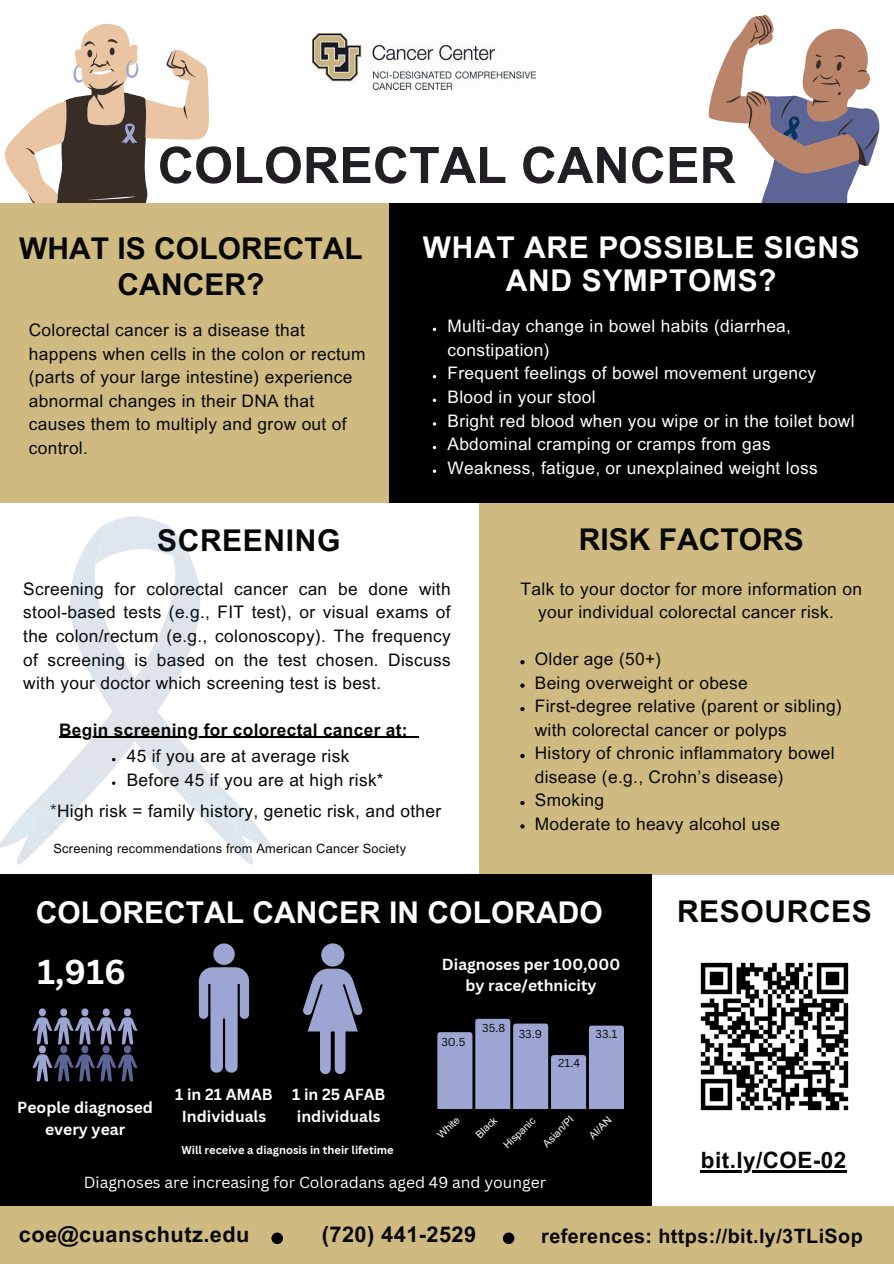
<style>
.page{position:relative;width:894px;height:1264px;background:#fff}
.page>*{position:absolute;margin:0;border:0;box-sizing:border-box;transform-origin:0 0}
.t1{font:700 50.25px "Arial MT Pro";color:#221f24}
.t2{font:700 33.6px "Canva Sans";color:#fefefd}
.t3{font:700 30px/36px "Arial MT Pro";color:#080704;text-align:center}
.t4{font:700 30px/32.7px "Arial MT Pro";letter-spacing:.02em;color:#fefefd;text-align:center}
.t5{font:700 30px "Arial MT Pro";color:#fff}
.t6{font:700 30px "Arial MT Pro";letter-spacing:.02em;color:#080704}
.t7{font:700 22.5px "Arial MT Pro";letter-spacing:.02em;color:#080704}
.t8{font:700 21.75px "Arial MT Pro";letter-spacing:.02em;color:#080704}
.t9{font:700 19.8px "Arial MT Pro";letter-spacing:.02em;color:#080704}
.t10{font:17.25px/23.7px "Arial MT Pro";letter-spacing:.02em;color:#080704}
.t11{font:17.25px/23.7px "Arial MT Pro";letter-spacing:.02em;color:#fefefd}
.t12{font:700 17.25px "Arial MT Pro";letter-spacing:.02em;color:#080704}
.t13{font:700 15.6px/21.6px "Canva Sans";color:#fefefd;text-align:center}
.t14{font:15.6px "Canva Sans";color:#fefefd}
.t15{font:12.75px "Arial MT Pro";letter-spacing:.02em;color:#080704}
.t16{font:11.25px "Canva Sans";color:#080704}
.t17{font:700 11.1px "Canva Sans";color:#fefefd}
.t18{font:10.35px "Arial MT Pro";color:#fefefd}
.s1{color:#114174}
</style>
<div class="page">
<div style="left:479px;top:487px;width:414px;height:387px;background:#cfba81"></div>
<svg style="left:708px;top:14px;width:172px;height:189px"></svg>
<svg style="left:5px;top:24px;width:204px;height:179px"></svg>
<div style="left:0;top:203px;width:418px;height:299px;background:#cfba81"></div>
<div style="left:389px;top:203px;width:504px;height:299px;background:#000"></div>
<div style="left:0;top:874px;width:651px;height:337px;background:#000"></div>
<div style="left:0;top:1206px;width:893px;height:57px;background:#cfba81"></div>
<div style="left:271px;top:1232px;width:12px;height:11px;background:#000;border-radius:50%"></div>
<div style="left:502px;top:1232px;width:12px;height:11px;background:#000;border-radius:50%"></div>
<svg style="left:109px;top:516px;width:52px;height:7px"></svg>
<svg style="left:0;top:523px;width:270px;height:341px"></svg>
<svg style="left:32px;top:1008px;width:105px;height:73px"></svg>
<div style="left:213px;top:943px;width:22px;height:21px;background:#9da6d2;border-radius:50%"></div>
<svg style="left:199px;top:967px;width:50px;height:106px"></svg>
<div style="left:321px;top:943px;width:23px;height:23px;background:#9da6d2;border-radius:50%"></div>
<svg style="left:303px;top:968px;width:59px;height:105px"></svg>
<svg style="left:437px;top:1018px;width:186px;height:90px"></svg>
<img style="left:312px;top:33px;width:223px;height:57px">
<svg style="left:432px;top:398px;width:4px;height:4px"></svg>
<svg style="left:432px;top:469px;width:4px;height:4px"></svg>
<svg style="left:520px;top:660px;width:4px;height:4px"></svg>
<svg style="left:520px;top:683px;width:4px;height:4px"></svg>
<svg style="left:520px;top:707px;width:4px;height:4px"></svg>
<svg style="left:520px;top:754px;width:4px;height:4px"></svg>
<svg style="left:520px;top:800px;width:4px;height:5px"></svg>
<svg style="left:520px;top:824px;width:4px;height:4px"></svg>
<svg style="left:112px;top:781px;width:3px;height:4px"></svg>
<hr style="left:59px;top:736px;width:349px;height:1px;background:#000">
<hr style="left:700px;top:1170px;width:146px;height:2px;background:#000">
<img style="left:700px;top:962px;width:149px;height:149px">
<h1 class="t1" style="left:158px;top:136px;width:579px">COLORECTAL CANCER</h1>
<h3 class="t3" style="left:19px;top:231px;width:345px">WHAT IS COLORECTAL<br>CANCER?</h3>
<p class="t10" style="left:29px;top:319px;width:338px">Colorectal cancer is a disease that happens when cells in the colon or rectum (parts of your large intestine) experience abnormal changes in their DNA that causes them to multiply and grow out of control.</p>
<h3 class="t4" style="left:423px;top:232px;width:438px">WHAT ARE POSSIBLE SIGNS<br>AND SYMPTOMS?</h3>
<p class="t11" style="left:447px;top:315px;width:408px">Multi-day change in bowel habits (diarrhea, constipation)<br>Frequent feelings of bowel movement urgency Blood in your stool<br>Bright red blood when you wipe or in the toilet bowl Abdominal cramping or cramps from gas Weakness, fatigue, or unexplained weight loss</p>
<h3 class="t6" style="left:157px;top:522px;width:185px">SCREENING</h3>
<p class="t10" style="left:23px;top:577px;width:429px;text-align:justify">Screening for colorectal cancer can be done with stool-based tests (e.g., FIT test), or visual exams of the colon/rectum (e.g., colonoscopy). The frequency of screening is based on the test chosen. Discuss with your doctor which screening test is best.</p>
<p class="t12" style="left:59px;top:719px;width:350px">Begin screening for colorectal cancer at:</p>
<p class="t10" style="left:127px;top:745px;width:258px">45 if you are at average risk<br>Before 45 if you are at high risk*</p>
<p class="t10" style="left:50px;top:800px;width:392px"><span class="s1">*</span>High risk = family history, genetic risk, and other</p>
<p class="t15" style="left:54px;top:841px;width:354px">Screening recommendations from American Cancer Society</p>
<h3 class="t3" style="left:578px;top:523px;width:226px">RISK FACTORS</h3>
<p class="t10" style="left:520px;top:578px;width:343px;text-align:center">Talk to your doctor for more information on your individual colorectal cancer risk.</p>
<p class="t10" style="left:534px;top:648px;width:308px">Older age (50+)<br>Being overweight or obese<br>First-degree relative (parent or sibling) with colorectal cancer or polyps<br>History of chronic inflammatory bowel disease (e.g., Crohn’s disease)<br>Smoking<br>Moderate to heavy alcohol use</p>
<h3 class="t5" style="left:36px;top:895px;width:568px">COLORECTAL CANCER IN COLORADO</h3>
<h2 class="t2" style="left:38px;top:951px;width:90px">1,916</h2>
<p class="t13" style="left:17px;top:1096px;width:137px">People diagnosed every year</p>
<p class="t13" style="left:175px;top:1084px;width:99px">1 in 21 AMAB<br>Individuals</p>
<p class="t13" style="left:292px;top:1084px;width:95px">1 in 25 AFAB individuals</p>
<p class="t17" style="left:181px;top:1143px;width:214px">Will receive a diagnosis in their lifetime</p>
<p class="t13" style="left:442px;top:953px;width:180px">Diagnoses per 100,000 by race/ethnicity</p>
<p class="t16" style="left:441px;top:1035px;width:26px">30.5</p>
<p class="t16" style="left:482px;top:1020px;width:24px">35.8</p>
<p class="t16" style="left:518px;top:1027px;width:25px">33.9</p>
<p class="t16" style="left:558px;top:1056px;width:23px">21.4</p>
<p class="t16" style="left:595px;top:1027px;width:24px">33.1</p>
<p class="t18" style="left:435px;top:1132px;width:28px;rotate:-45deg">White</p>
<p class="t18" style="left:473px;top:1132px;width:27px;rotate:-45deg">Black</p>
<p class="t18" style="left:501px;top:1142px;width:41px;rotate:-45deg">Hispanic</p>
<p class="t18" style="left:540px;top:1140px;width:40px;rotate:-45deg">Asian/PI</p>
<p class="t18" style="left:586px;top:1132px;width:29px;rotate:-45deg">AI/AN</p>
<p class="t14" style="left:84px;top:1173px;width:464px">Diagnoses are increasing for Coloradans aged 49 and younger</p>
<h3 class="t6" style="left:676px;top:894px;width:196px">RESOURCES</h3>
<h3 class="t7" style="left:700px;top:1147px;width:147px">bit.ly/COE-02</h3>
<p class="t8" style="left:19px;top:1221px;width:232px">coe@cuanschutz.edu</p>
<p class="t8" style="left:322px;top:1221px;width:156px">(720) 441-2529</p>
<p class="t9" style="left:541px;top:1224px;width:323px">references: https://bit.ly/3TLiSop</p>
</div>
